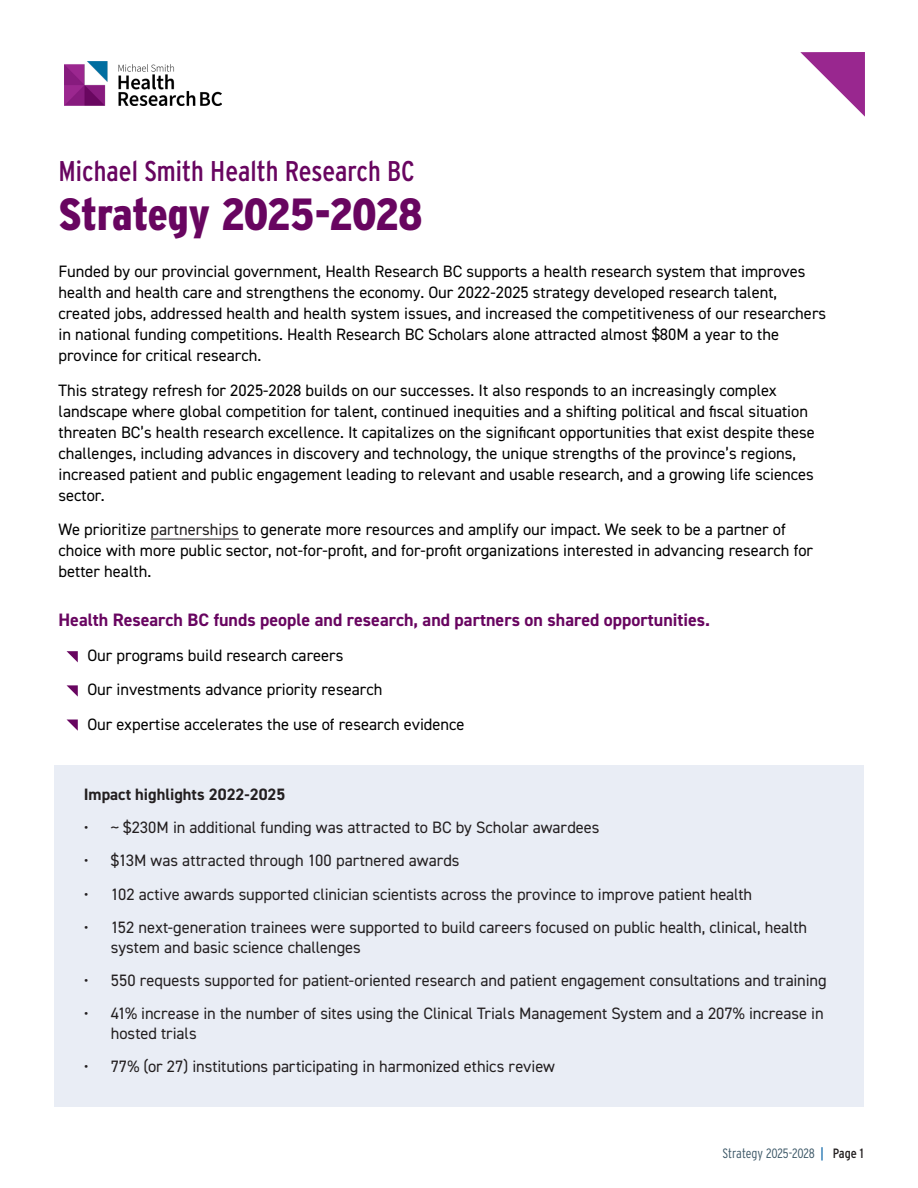
<style>
.page{position:relative;width:918px;height:1188px;background:#fff}
.page>*{position:absolute;margin:0;border:0;box-sizing:border-box;transform-origin:0 0}
.previously{font:900 45px "Interstate Condensed";letter-spacing:-.02em;color:#680560}
.previously-2{font:28.5px "Interstate Condensed";color:#680560}
.body_text{font:700 18px "DIN2014";color:#680560}
.body_text-2{font:16.5px/21px "DIN2014";color:#000}
.t1{font:16.5px/19.8px "DIN2014";letter-spacing:-.005em;color:#231f20}
.body_text-3{font:700 16.5px "DIN2014";color:#231f20}
.t2{font:300 13.5px "Interstate Condensed";letter-spacing:-.01em;color:#3a5565}
.s1{color:#231f20}
.s2{font-weight:400;color:#126bab}
.s3{font-weight:400;color:#231f20}
</style>
<div class="page">
<hr style="left:151px;top:539px;width:88px;height:1px;background:#231f20">
<img style="left:65px;top:62px;width:157px;height:44px">
<div style="left:54px;top:766px;width:810px;height:341px;background:#e9edf5"></div>
<svg style="left:67px;top:651px;width:11px;height:11px"></svg>
<svg style="left:67px;top:685px;width:11px;height:12px"></svg>
<svg style="left:67px;top:720px;width:11px;height:11px"></svg>
<svg style="left:800px;top:52px;width:65px;height:65px"></svg>
<p class="previously-2" style="left:58px;top:155px;width:358px">Michael Smith Health Research BC</p>
<p class="previously" style="left:58px;top:190px;width:366px">Strategy 2025-2028</p>
<p class="body_text-2" style="left:58px;top:261px;width:769px">Funded by our provincial government, Health Research BC supports a health research system that improves health and health care and strengthens the economy. Our 2022-2025 strategy developed research talent, created jobs, addressed health and health system issues, and increased the competitiveness of our researchers in national funding competitions. Health Research BC Scholars alone attracted almost $80M a year to the province for critical research.</p>
<p class="body_text-2" style="left:58px;top:379px;width:758px">This strategy refresh for 2025-2028 builds on our successes. It also responds to an increasingly complex landscape where global competition for talent, continued inequities and a shifting political and fiscal situation threaten BC’s health research excellence. It capitalizes on the significant opportunities that exist despite these challenges, including advances in discovery and technology, the unique strengths of the province’s regions, increased patient and public engagement leading to relevant and usable research, and a growing life sciences sector.</p>
<p class="body_text-2" style="left:58px;top:519px;width:756px">We prioritize <span class="s1">partnerships</span> to generate more resources and amplify our impact. We seek to be a partner of choice with more public sector, not-for-profit, and for-profit organizations interested in advancing research for better health.</p>
<p class="body_text" style="left:58px;top:608px;width:653px">Health Research BC funds people and research, and partners on shared opportunities.</p>
<p class="body_text-2" style="left:87px;top:644px;width:258px">Our programs build research careers</p>
<p class="body_text-2" style="left:87px;top:679px;width:296px">Our investments advance priority research</p>
<p class="body_text-2" style="left:87px;top:713px;width:379px">Our expertise accelerates the use of research evidence</p>
<p class="body_text-3" style="left:84px;top:783px;width:203px">Impact highlights 2022-2025</p>
<p class="t1" style="left:84px;top:817px;width:517px">• ~ $230M in additional funding was attracted to BC by Scholar awardees</p>
<p class="t1" style="left:84px;top:850px;width:377px">• $13M was attracted through 100 partnered awards</p>
<p class="t1" style="left:84px;top:884px;width:670px">• 102 active awards supported clinician scientists across the province to improve patient health</p>
<p class="t1" style="left:111px;top:917px;width:698px;text-indent:-27px">• 152 next-generation trainees were supported to build careers focused on public health, clinical, health system and basic science challenges</p>
<p class="t1" style="left:84px;top:970px;width:744px">• 550 requests supported for patient-oriented research and patient engagement consultations and training</p>
<p class="t1" style="left:111px;top:1003px;width:714px;text-indent:-27px">• 41% increase in the number of sites using the Clinical Trials Management System and a 207% increase in hosted trials</p>
<p class="t1" style="left:84px;top:1056px;width:473px">• 77% (or 27) institutions participating in harmonized ethics review</p>
<p class="t2" style="left:722px;top:1145px;width:143px">Strategy 2025-2028 <span class="s2">|</span> <span class="s3">Page 1</span></p>
</div>
